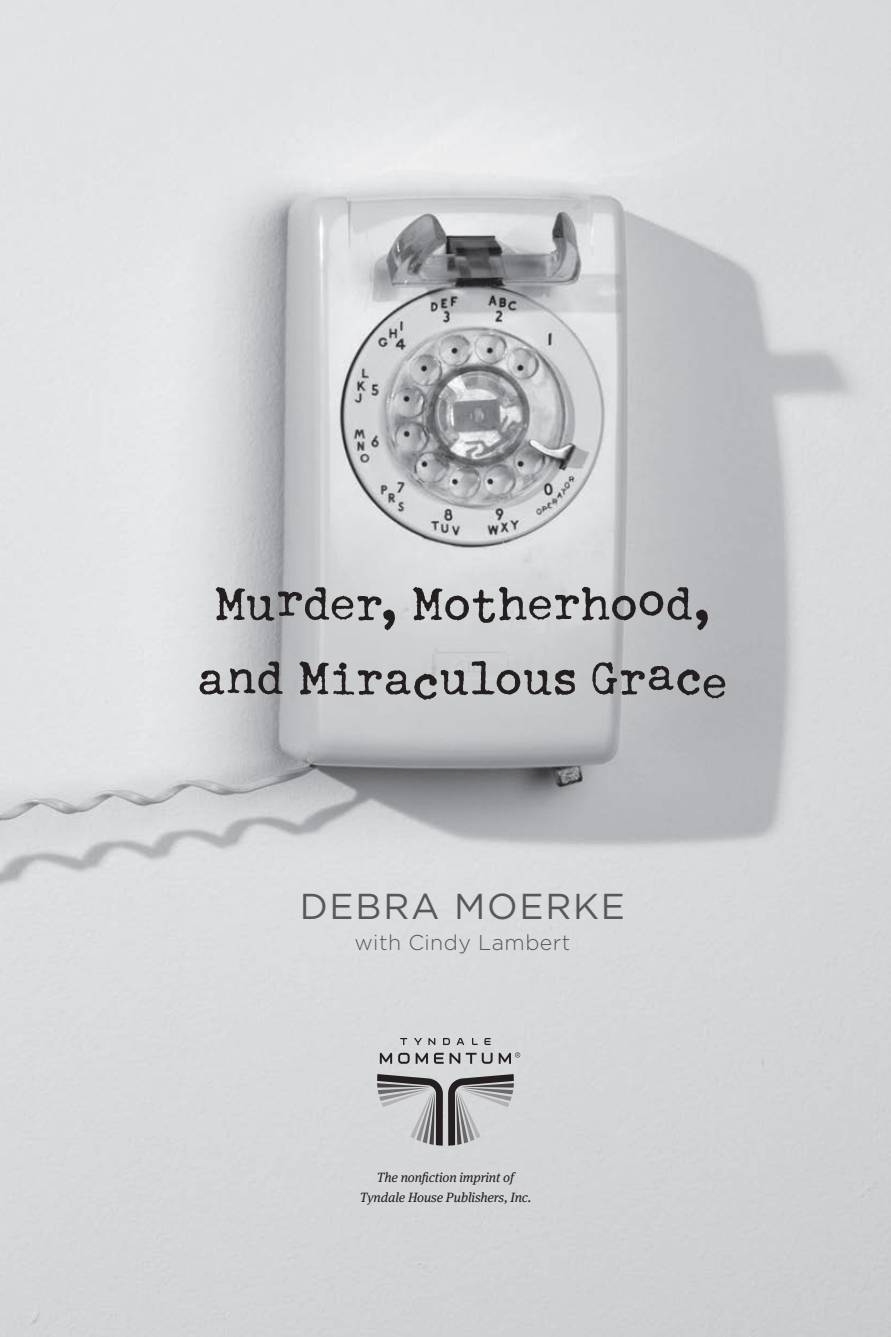
<style>
.page{position:relative;width:891px;height:1337px;background:#fff}
.page>*{position:absolute;margin:0;border:0;box-sizing:border-box;transform-origin:0 0}
.t1{font:54px/74.2px "Schmutz ICG Cleaned";letter-spacing:.02em;color:#231f20;text-align:center}
.t2{font:36px "Gotham";letter-spacing:.05em;color:#57585a}
.t3{font:300 21.38px "Gotham";letter-spacing:.02em;color:#57585a}
.t4{font:italic 13.5px/19.1px "Meta Serif Pro";letter-spacing:-.01em;color:#231f20;text-align:center}
</style>
<div class="page">
<img style="left:0;top:0;width:891px;height:1336px">
<svg style="left:400px;top:1038px;width:7px;height:7px"></svg>
<svg style="left:414px;top:1038px;width:8px;height:7px"></svg>
<svg style="left:428px;top:1038px;width:7px;height:7px"></svg>
<svg style="left:443px;top:1038px;width:7px;height:7px"></svg>
<svg style="left:457px;top:1038px;width:7px;height:7px"></svg>
<svg style="left:472px;top:1038px;width:6px;height:7px"></svg>
<svg style="left:484px;top:1038px;width:7px;height:7px"></svg>
<svg style="left:377px;top:1074px;width:137px;height:71px;background:#a6a6a7"></svg>
<svg style="left:380px;top:1052px;width:12px;height:11px"></svg>
<svg style="left:398px;top:1052px;width:12px;height:11px"></svg>
<svg style="left:416px;top:1052px;width:12px;height:11px"></svg>
<svg style="left:434px;top:1052px;width:10px;height:11px"></svg>
<svg style="left:450px;top:1052px;width:10px;height:11px"></svg>
<svg style="left:466px;top:1052px;width:27px;height:11px"></svg>
<svg style="left:499px;top:1052px;width:21px;height:11px"></svg>
<h1 class="t1" style="left:198px;top:564px;width:531px">Murder, Motherhood, and Miraculous Grace</h1>
<h2 class="t2" style="left:300px;top:883px;width:327px">DEBRA MOERKE</h2>
<h3 class="t3" style="left:354px;top:929px;width:217px">with Cindy Lambert</h3>
<p class="t4" style="left:360px;top:1167px;width:173px">The nonfiction imprint of<br>Tyndale House Publishers, Inc.</p>
</div>
